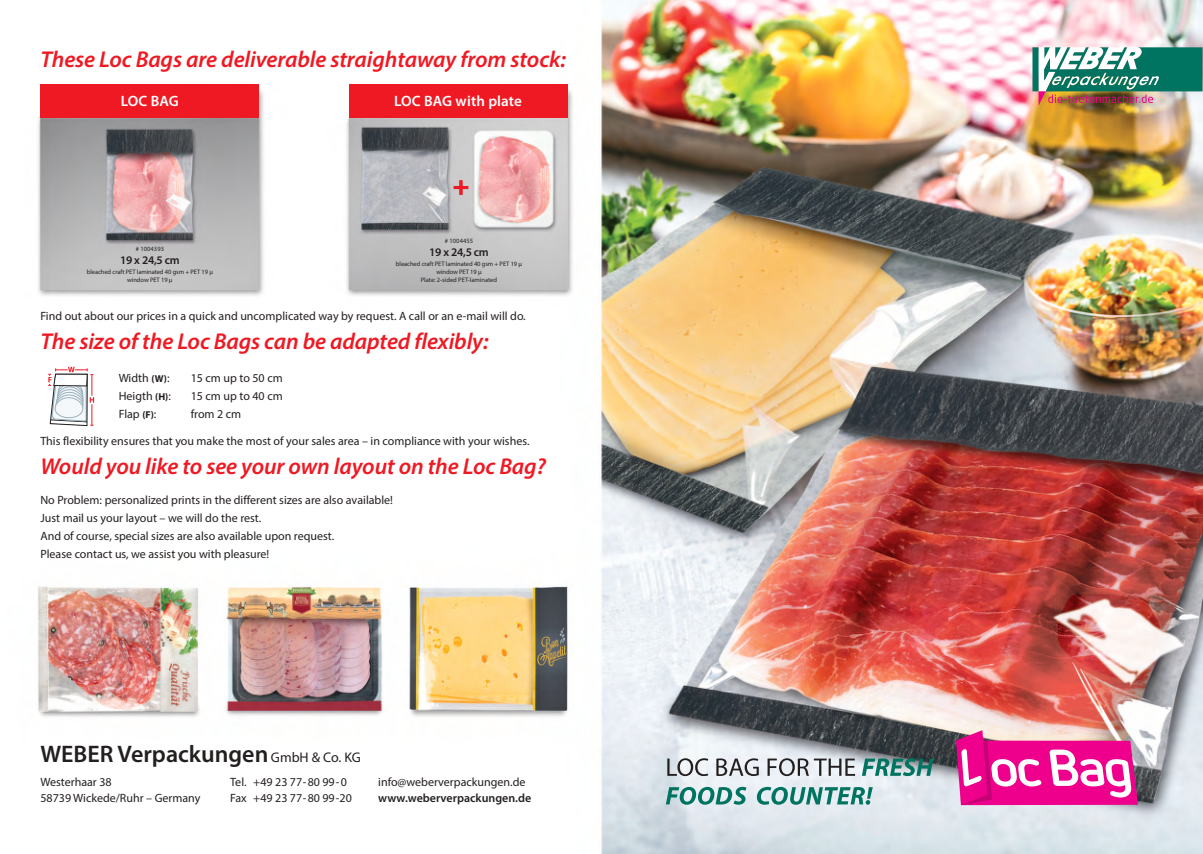
<style>
.page{position:relative;width:1203px;height:854px;background:#fff}
.page>*{position:absolute;margin:0;border:0;box-sizing:border-box;transform-origin:0 0}
.t1{font:600 24px "Myriad Pro";color:#241f1f}
.t2{font:italic 600 23px "Myriad Pro";letter-spacing:-.005em;color:#ef1923}
.t3{font:600 15px "Myriad Pro";letter-spacing:.01em;color:#fff}
.t4{font:12px/18px "Myriad Pro";color:#241f1f}
.t5{font:600 12px "Myriad Pro";color:#241f1f}
.t6{font:600 11.7px "Myriad Pro";letter-spacing:-.02em;color:#241f1f}
.t7{font:6.5px/7.8px "Myriad Pro";letter-spacing:-.01em;color:#241f1f;text-align:center}
.t8{font:6.5px "Myriad Pro";letter-spacing:.01em;color:#241f1f}
.s1{font-weight:700;font-size:10px}
.s2{font-weight:400;font-size:14px}
</style>
<div class="page">
<img style="left:38px;top:0;width:1165px;height:853px">
<img style="left:1032px;top:47px;width:171px;height:59px">
<svg style="left:956px;top:730px;width:182px;height:75px"></svg>
<svg style="left:48px;top:367px;width:46px;height:59px"></svg>
<svg style="left:757px;top:787px;width:116px;height:18px;background:#7ab3ae"></svg>
<svg style="left:667px;top:758px;width:41px;height:18px"></svg>
<svg style="left:716px;top:758px;width:43px;height:18px"></svg>
<svg style="left:768px;top:758px;width:87px;height:18px;background:#adb0b4"></svg>
<svg style="left:862px;top:758px;width:71px;height:18px"></svg>
<svg style="left:666px;top:787px;width:81px;height:18px"></svg>
<div style="left:40px;top:85px;width:219px;height:33px;background:#ef1923"></div>
<div style="left:349px;top:85px;width:219px;height:33px;background:#ef1923"></div>
<svg style="left:454px;top:180px;width:14px;height:15px"></svg>
<h2 class="t2" style="left:40px;top:50px;width:527px">These Loc Bags are deliverable straightaway from stock:</h2>
<p class="t3" style="left:121px;top:95px;width:59px">LOC BAG</p>
<p class="t8" style="left:136px;top:246px;width:30px"># 1004393</p>
<p class="t6" style="left:120px;top:256px;width:61px">19 x 24,5 cm</p>
<p class="t7" style="left:87px;top:268px;width:128px">bleached craft PET laminated 40 gsm + PET 19 μ window PET 19 μ</p>
<p class="t3" style="left:394px;top:95px;width:129px">LOC BAG with plate</p>
<p class="t8" style="left:445px;top:239px;width:30px"># 1004455</p>
<p class="t6" style="left:429px;top:248px;width:61px">19 x 24,5 cm</p>
<p class="t7" style="left:396px;top:261px;width:128px">bleached craft PET laminated 40 gsm + PET 19 μ window PET 19 μ<br>Plate: 2-sided PET-laminated</p>
<p class="t4" style="left:40px;top:308px;width:487px">Find out about our prices in a quick and uncomplicated way by request. A call or an e-mail will do.</p>
<h2 class="t2" style="left:40px;top:332px;width:450px">The size of the Loc Bags can be adapted flexibly:</h2>
<p class="t4" style="left:119px;top:370px;width:52px">Width <span class="s1">(W)</span>:</p>
<p class="t4" style="left:191px;top:370px;width:94px">15 cm up to 50 cm</p>
<p class="t4" style="left:119px;top:388px;width:54px">Heigth <span class="s1">(H)</span>:</p>
<p class="t4" style="left:191px;top:388px;width:94px">15 cm up to 40 cm</p>
<p class="t4" style="left:119px;top:406px;width:39px">Flap <span class="s1">(F)</span>:</p>
<p class="t4" style="left:191px;top:406px;width:52px">from 2 cm</p>
<p class="t4" style="left:40px;top:433px;width:491px">This flexibility ensures that you make the most of your sales area – in compliance with your wishes.</p>
<h2 class="t2" style="left:40px;top:457px;width:507px">Would you like to see your own layout on the Loc Bag?</h2>
<p class="t4" style="left:40px;top:492px;width:354px">No Problem: personalized prints in the different sizes are also available!<br>Just mail us your layout – we will do the rest.<br>And of course, special sizes are also available upon request.<br>Please contact us, we assist you with pleasure!</p>
<h1 class="t1" style="left:40px;top:745px;width:322px">WEBER Verpackungen <span class="s2">GmbH &amp; Co. KG</span></h1>
<p class="t4" style="left:40px;top:775px;width:162px;line-height:16px">Westerhaar 38<br>58739 Wickede/Ruhr – Germany</p>
<p class="t4" style="left:253px;top:775px;width:100px;line-height:16px">+49 23 77-80 99-0 +49 23 77-80 99-20</p>
<p class="t4" style="left:378px;top:774px;width:149px">info@weberverpackungen.de</p>
<p class="t4" style="left:230px;top:775px;width:18px;line-height:16px">Tel.<br>Fax</p>
<p class="t5" style="left:378px;top:793px;width:155px">www.weberverpackungen.de</p>
</div>
